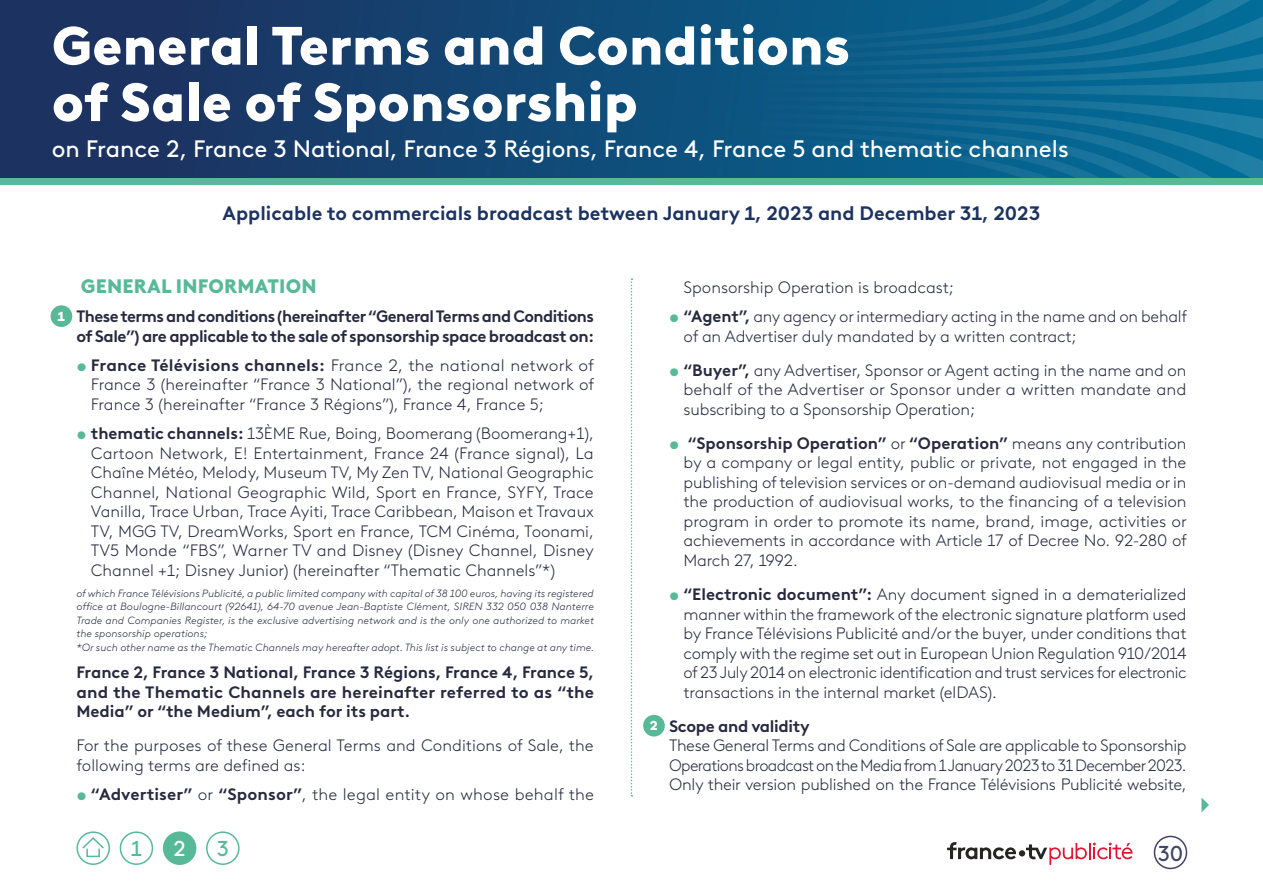
<style>
.page{position:relative;width:1263px;height:893px;background:#fff}
.page>*{position:absolute;margin:0;border:0;box-sizing:border-box;transform-origin:0 0}
.t1{font:900 53.85px/56.4px "France TV Brown";color:#fff}
.t2{font:23.85px "France TV Brown";color:#fff}
.t3{font:21.6px "France TV Brown";color:#58b998}
.t4{font:21.6px "France TV Brown";color:#404367}
.t5{font:21.6px "France TV Brown";color:#fff}
.t6{font:700 19.5px "France TV Brown";color:#1c3261}
.t7{font:900 19.5px "France TV Brown";letter-spacing:.01em;color:#58b998}
.t8{font:300 16.5px/19.5px "France TV Brown";letter-spacing:-.01em;color:#272a3f;text-align:justify}
.t9{font:700 16.5px/19.5px "France TV Brown";letter-spacing:-.025em;color:#272a3f}
.t10{font:300 16.5px "France TV Brown";letter-spacing:.01em;color:#272a3f}
.t11{font:900 13.05px "France TV Brown";color:#fff}
.t12{font:italic 300 10.5px/13.5px "France TV Brown";color:#272a3f}
.s1{color:#58b998}
.s2{font-weight:700}
</style>
<div class="page">
<svg style="left:1201px;top:797px;width:8px;height:15px"></svg>
<div style="left:0;top:178px;width:1263px;height:7px;background:#58b998"></div>
<div style="left:0;top:0;width:1263px;height:178px;background:linear-gradient(to bottom,#193a68,#183b69)"></div>
<svg style="left:532px;top:0;width:731px;height:178px;background:#0e5f8a"></svg>
<svg style="left:631px;top:278px;width:1px;height:518px"></svg>
<div style="left:1154px;top:836px;width:33px;height:33px;border:2px solid #404367;border-radius:50%"></div>
<div style="left:120px;top:831px;width:33px;height:34px;border:2px solid #58b998;border-radius:50%"></div>
<div style="left:164px;top:832px;width:32px;height:32px;background:#58b998;border-radius:50%"></div>
<div style="left:163px;top:831px;width:33px;height:34px;border:2px solid #58b998;border-radius:50%"></div>
<div style="left:206px;top:831px;width:34px;height:34px;border:2px solid #58b998;border-radius:50%"></div>
<div style="left:76px;top:831px;width:34px;height:34px;border:2px solid #58b998;border-radius:50%"></div>
<div style="left:86px;top:848px;width:14px;height:9px;border:2px solid #58b998"></div>
<svg style="left:81px;top:836px;width:24px;height:14px"></svg>
<svg style="left:947px;top:842px;width:185px;height:23px"></svg>
<div style="left:51px;top:305px;width:21px;height:22px;background:#58b998;border-radius:50%"></div>
<div style="left:643px;top:715px;width:22px;height:21px;background:#58b998;border-radius:50%"></div>
<h1 class="t1" style="left:52px;top:13px;width:800px">General Terms and Conditions of Sale of Sponsorship</h1>
<h2 class="t2" style="left:52px;top:131px;width:1018px">on France 2, France 3 National, France 3 Régions, France 4, France 5 and thematic channels</h2>
<p class="t6" style="left:223px;top:199px;width:819px">Applicable to commercials broadcast between January 1, 2023 and December 31, 2023</p>
<p class="t11" style="left:58px;top:306px;width:9px">1</p>
<p class="t7" style="left:81px;top:271px;width:237px">GENERAL INFORMATION</p>
<p class="t9" style="left:76px;top:305px;width:519px">These terms and conditions (hereinafter “General Terms and Conditions of Sale”) are applicable to the sale of sponsorship space broadcast on:</p>
<p class="t8" style="left:91px;top:354px;width:505px;text-indent:-15px"><span class="s1">•</span> <span class="s2">France Télévisions channels:</span> France 2, the national network of France 3 (hereinafter “France 3 National”), the regional network of France 3 (hereinafter “France 3 Régions”), France 4, France 5;</p>
<p class="t8" style="left:91px;top:423px;width:505px;text-indent:-15px"><span class="s1">•</span> <span class="s2">thematic channels:</span> 13ÈME Rue, Boing, Boomerang (Boomerang+1), Cartoon Network, E! Entertainment, France 24 (France signal), La Chaîne Météo, Melody, Museum TV, My Zen TV, National Geographic Channel, National Geographic Wild, Sport en France, SYFY, Trace Vanilla, Trace Urban, Trace Ayiti, Trace Caribbean, Maison et Travaux TV, MGG TV, DreamWorks, Sport en France, TCM Cinéma, Toonami, TV5 Monde “FBS”, Warner TV and Disney (Disney Channel, Disney Channel +1; Disney Junior) (hereinafter “Thematic Channels”*)</p>
<p class="t12" style="left:76px;top:586px;width:519px">of which France Télévisions Publicité, a public limited company with capital of 38 100 euros, having its registered office at Boulogne-Billancourt (92641), 64-70 avenue Jean-Baptiste Clément, SIREN 332 050 038 Nanterre Trade and Companies Register, is the exclusive advertising network and is the only one authorized to market the sponsorship operations;<br>*Or such other name as the Thematic Channels may hereafter adopt. This list is subject to change at any time.</p>
<p class="t9" style="left:76px;top:661px;width:519px;text-align:justify">France 2, France 3 National, France 3 Régions, France 4, France 5, and the Thematic Channels are hereinafter referred to as “the Media” or “the Medium”, each for its part.</p>
<p class="t8" style="left:76px;top:735px;width:519px">For the purposes of these General Terms and Conditions of Sale, the following terms are defined as:</p>
<p class="t10" style="left:76px;top:782px;width:519px"><span class="s1">•</span> <span class="s2">“Advertiser”</span> or <span class="s2">“Sponsor”</span>, the legal entity on whose behalf the</p>
<p class="t11" style="left:650px;top:716px;width:10px">2</p>
<p class="t8" style="left:683px;top:276px;width:272px">Sponsorship Operation is broadcast;</p>
<p class="t8" style="left:683px;top:306px;width:505px;text-indent:-15px"><span class="s1">•</span> <span class="s2">“Agent”,</span> any agency or intermediary acting in the name and on behalf of an Advertiser duly mandated by a written contract;</p>
<p class="t8" style="left:683px;top:359px;width:504px;text-indent:-15px"><span class="s1">•</span> <span class="s2">“Buyer”,</span> any Advertiser, Sponsor or Agent acting in the name and on behalf of the Advertiser or Sponsor under a written mandate and subscribing to a Sponsorship Operation;</p>
<p class="t8" style="left:683px;top:432px;width:505px;text-indent:-15px"><span class="s1">•</span> <span class="s2">“Sponsorship Operation”</span> or <span class="s2">“Operation”</span> means any contribution by a company or legal entity, public or private, not engaged in the publishing of television services or on-demand audiovisual media or in the production of audiovisual works, to the financing of a television program in order to promote its name, brand, image, activities or achievements in accordance with Article 17 of Decree No. 92-280 of March 27, 1992.</p>
<p class="t8" style="left:683px;top:584px;width:505px;text-indent:-15px"><span class="s1">•</span> <span class="s2">“Electronic document”:</span> Any document signed in a dematerialized manner within the framework of the electronic signature platform used by France Télévisions Publicité and/or the buyer, under conditions that comply with the regime set out in European Union Regulation 910/2014 of 23 July 2014 on electronic identification and trust services for electronic transactions in the internal market (eIDAS).</p>
<p class="t9" style="left:669px;top:715px;width:142px">Scope and validity</p>
<p class="t8" style="left:669px;top:735px;width:519px">These General Terms and Conditions of Sale are applicable to Sponsorship Operations broadcast on the Media from 1 January 2023 to 31 December 2023.<br>Only their version published on the France Télévisions Publicité website,</p>
<h3 class="t3" style="left:131px;top:833px;width:13px">1</h3>
<h3 class="t5" style="left:174px;top:833px;width:14px">2</h3>
<h3 class="t3" style="left:217px;top:833px;width:14px">3</h3>
<h3 class="t4" style="left:1158px;top:837px;width:27px">30</h3>
</div>
